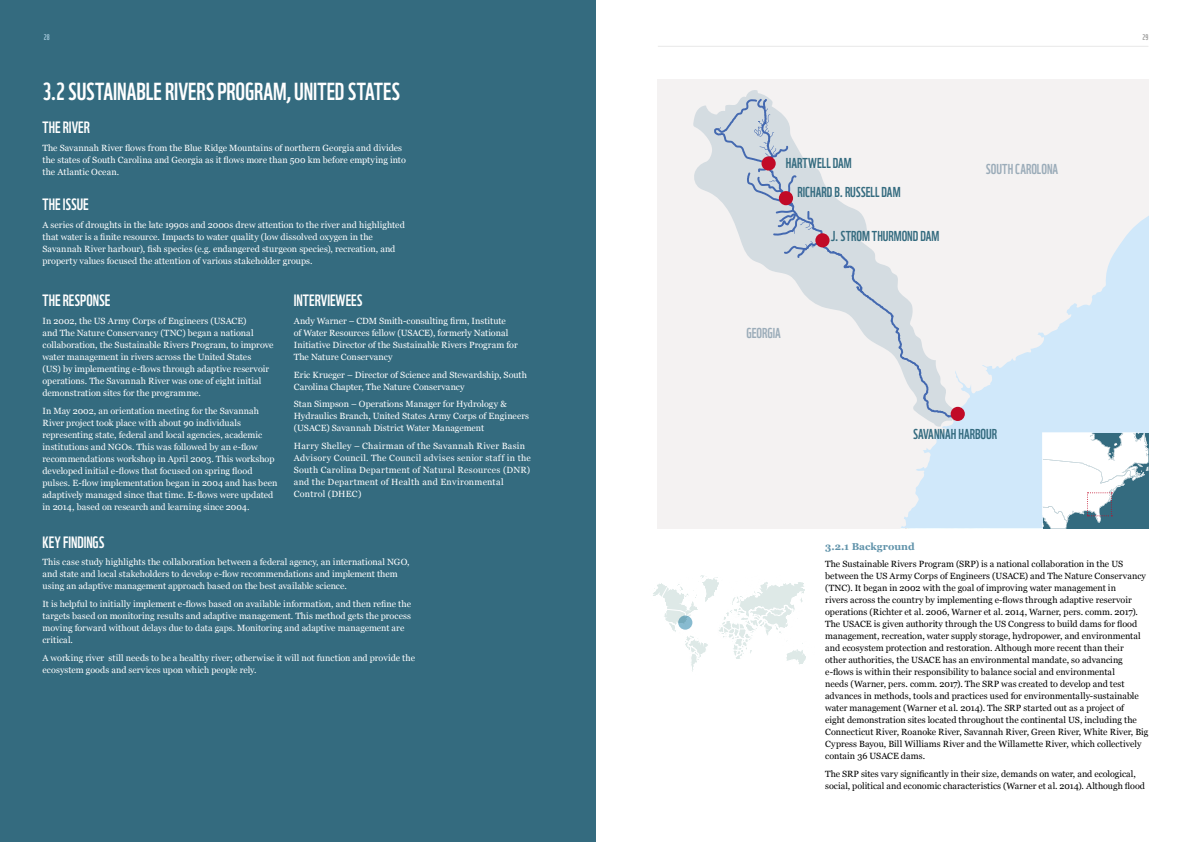
<style>
.page{position:relative;width:1191px;height:842px;background:#fff}
.page>*{position:absolute;margin:0;border:0;box-sizing:border-box;transform-origin:0 0}
.t1{font:24px "WWF";color:#fff}
.t2{font:16px "WWF";color:#fff}
.t3{font:14px "WWF";letter-spacing:.005em;color:#346b7f}
.t4{font:14px "WWF";color:#9bacb9}
.t5{font:700 10px "Georgia";letter-spacing:.005em;color:#6093aa}
.t6{font:9px/12px "Georgia";letter-spacing:.005em;color:#fff}
.t7{font:9px/12px "Georgia";letter-spacing:.005em;color:#000}
.t8{font:9px/12px "Georgia";letter-spacing:.03em;color:#fff}
.t9{font:8px "WWF";color:#9e9e9d}
</style>
<div class="page">
<hr style="left:658px;top:46px;width:490px;height:1px;background:#e8e8e8">
<svg style="left:653px;top:575px;width:153px;height:97px"></svg>
<div style="left:0;top:0;width:595px;height:842px;background:#346b7f"></div>
<svg style="left:658px;top:79px;width:490px;height:449px;fill:#f4f2f2"></svg>
<svg style="left:693px;top:89px;width:265px;height:338px;fill:#f4f2f2"></svg>
<svg style="left:714px;top:99px;width:243px;height:320px"></svg>
<div style="left:815px;top:233px;width:14px;height:14px;background:#c10a27;border-radius:50%"></div>
<div style="left:950px;top:407px;width:14px;height:14px;background:#c10a27;border-radius:50%"></div>
<div style="left:779px;top:191px;width:14px;height:14px;background:#c10a27;border-radius:50%"></div>
<div style="left:761px;top:156px;width:14px;height:15px;background:#c10a27;border-radius:50%"></div>
<svg style="left:1042px;top:432px;width:106px;height:97px"></svg>
<svg style="left:678px;top:615px;width:14px;height:15px"></svg>
<h1 class="t1" style="left:43px;top:73px;width:359px">3.2 SUSTAINABLE RIVERS PROGRAM, UNITED STATES</h1>
<h2 class="t2" style="left:43px;top:115px;width:49px">THE RIVER</h2>
<p class="t6" style="left:43px;top:142px;width:365px">The Savannah River flows from the Blue Ridge Mountains of northern Georgia and divides the states of South Carolina and Georgia as it flows more than 500 km before emptying into the Atlantic Ocean.</p>
<h2 class="t2" style="left:43px;top:192px;width:48px">THE ISSUE</h2>
<p class="t6" style="left:43px;top:219px;width:364px">A series of droughts in the late 1990s and 2000s drew attention to the river and highlighted that water is a finite resource. Impacts to water quality (low dissolved oxygen in the Savannah River harbour), fish species (e.g. endangered sturgeon species), recreation, and property values focused the attention of various stakeholder groups.</p>
<h2 class="t2" style="left:43px;top:288px;width:69px">THE RESPONSE</h2>
<p class="t6" style="left:43px;top:315px;width:232px">In 2002, the US Army Corps of Engineers (USACE)<br>and The Nature Conservancy (TNC) began a national collaboration, the Sustainable Rivers Program, to improve water management in rivers across the United States<br>(US) by implementing e-flows through adaptive reservoir operations. The Savannah River was one of eight initial demonstration sites for the programme.</p>
<p class="t6" style="left:43px;top:404px;width:236px">In May 2002, an orientation meeting for the Savannah River project took place with about 90 individuals representing state, federal and local agencies, academic institutions and NGOs. This was followed by an e-flow recommendations workshop in April 2003. This workshop developed initial e-flows that focused on spring flood pulses. E-flow implementation began in 2004 and has been adaptively managed since that time. E-flows were updated in 2014, based on research and learning since 2004.</p>
<h2 class="t2" style="left:294px;top:288px;width:70px">INTERVIEWEES</h2>
<p class="t6" style="left:294px;top:315px;width:225px">Andy Warner – CDM Smith-consulting firm, Institute<br>of Water Resources fellow (USACE), formerly National Initiative Director of the Sustainable Rivers Program for The Nature Conservancy</p>
<p class="t6" style="left:294px;top:368px;width:235px">Eric Krueger – Director of Science and Stewardship, South<br>Carolina Chapter, The Nature Conservancy</p>
<p class="t6" style="left:294px;top:398px;width:237px">Stan Simpson – Operations Manager for Hydrology &amp;<br>Hydraulics Branch, United States Army Corps of Engineers (USACE) Savannah District Water Management</p>
<p class="t8" style="left:294px;top:440px;width:239px">Harry Shelley – Chairman of the Savannah River Basin Advisory Council. The Council advises senior staff in the South Carolina Department of Natural Resources (DNR) and the Department of Health and Environmental Control (DHEC)</p>
<h2 class="t2" style="left:43px;top:529px;width:63px">KEY FINDINGS</h2>
<p class="t6" style="left:43px;top:556px;width:368px">This case study highlights the collaboration between a federal agency, an international NGO, and state and local stakeholders to develop e-flow recommendations and implement them using an adaptive management approach based on the best available science.</p>
<p class="t6" style="left:43px;top:598px;width:370px">It is helpful to initially implement e-flows based on available information, and then refine the targets based on monitoring results and adaptive management. This method gets the process moving forward without delays due to data gaps. Monitoring and adaptive management are critical.</p>
<p class="t6" style="left:43px;top:651px;width:374px">A working river still needs to be a healthy river; otherwise it will not function and provide the ecosystem goods and services upon which people rely.</p>
<h3 class="t3" style="left:785px;top:152px;width:68px">HARTWELL DAM</h3>
<h3 class="t3" style="left:797px;top:181px;width:105px">RICHARD B. RUSSELL DAM</h3>
<h3 class="t3" style="left:831px;top:225px;width:110px">J. STROM THURMOND DAM</h3>
<h3 class="t4" style="left:746px;top:322px;width:36px">GEORGIA</h3>
<h3 class="t4" style="left:986px;top:158px;width:74px">SOUTH CAROLONA</h3>
<h3 class="t3" style="left:913px;top:423px;width:85px">SAVANNAH HARBOUR</h3>
<p class="t9" style="left:1142px;top:31px;width:7px">29</p>
<p class="t5" style="left:825px;top:539px;width:91px">3.2.1 Background</p>
<p class="t7" style="left:825px;top:558px;width:325px">The Sustainable Rivers Program (SRP) is a national collaboration in the US between the US Army Corps of Engineers (USACE) and The Nature Conservancy (TNC). It began in 2002 with the goal of improving water management in<br>rivers across the country by implementing e-flows through adaptive reservoir operations (Richter et al. 2006, Warner et al. 2014, Warner, pers. comm. 2017).<br>The USACE is given authority through the US Congress to build dams for flood management, recreation, water supply storage, hydropower, and environmental and ecosystem protection and restoration. Although more recent than their<br>other authorities, the USACE has an environmental mandate, so advancing e-flows is within their responsibility to balance social and environmental<br>needs (Warner, pers. comm. 2017). The SRP was created to develop and test advances in methods, tools and practices used for environmentally-sustainable water management (Warner et al. 2014). The SRP started out as a project of<br>eight demonstration sites located throughout the continental US, including the Connecticut River, Roanoke River, Savannah River, Green River, White River, Big Cypress Bayou, Bill Williams River and the Willamette River, which collectively contain 36 USACE dams.</p>
<p class="t7" style="left:825px;top:768px;width:321px">The SRP sites vary significantly in their size, demands on water, and ecological, social, political and economic characteristics (Warner et al. 2014). Although flood</p>
</div>
